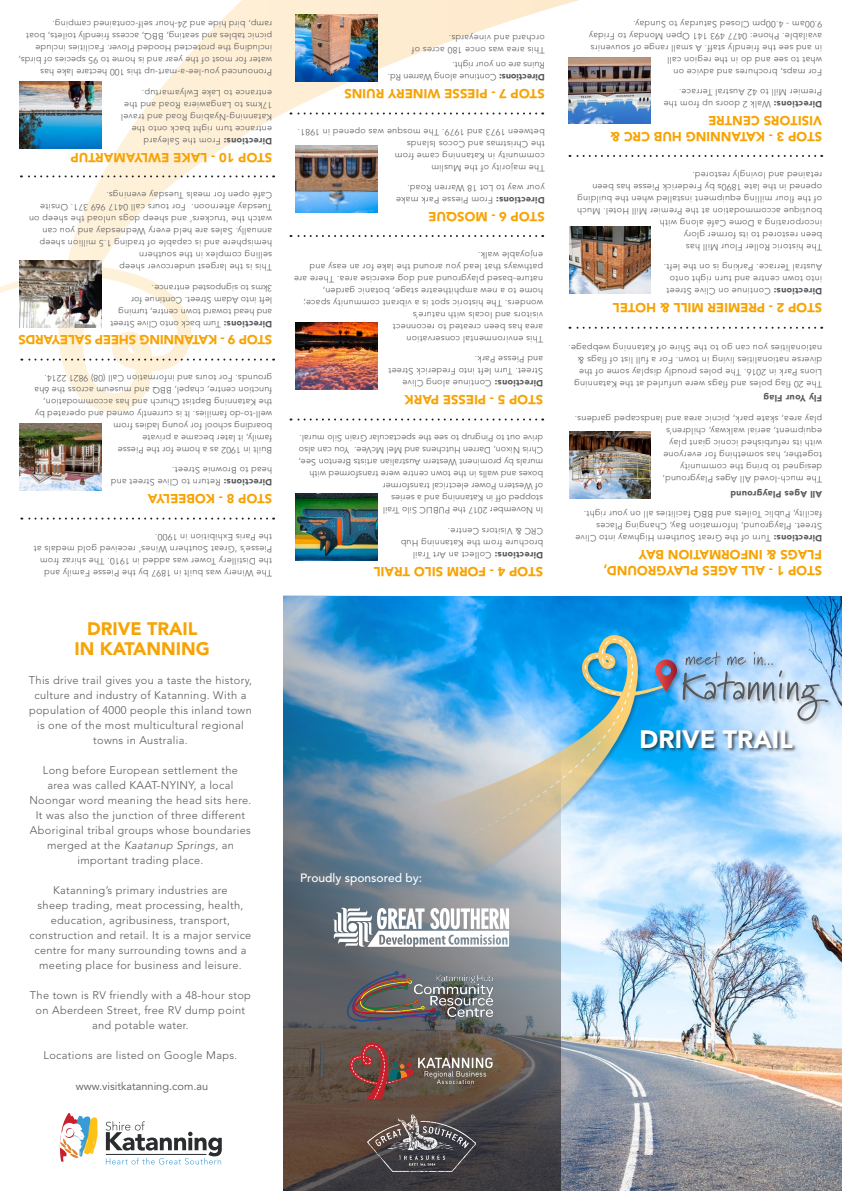
<style>
.page{position:relative;width:842px;height:1191px;background:#fff}
.page>*{position:absolute;margin:0;border:0;box-sizing:border-box;transform-origin:0 0}
.t1{font:900 25px "Avenir LT Std";color:#fff}
.t2{font:900 18px/20px "Avenir LT Std";color:#f7a304;text-align:center}
.t3{font:900 13px/16px "Avenir LT Std";color:#f7a304}
.t4{font:500 12px "Avenir LT Std";color:#fff}
.t5{font:300 11px/15px "Avenir LT Std";letter-spacing:.03em;color:#57585a;text-align:center}
.t6{font:11px "Avenir LT Std";color:#57585a}
.t7{font:300 9px/12px "Avenir LT Std";letter-spacing:.03em;color:#57585a}
.t8{font:300 9px/12px "Avenir LT Std";letter-spacing:.01em;color:#57585a}
.t9{font:300 9px/12px "Avenir LT Std";color:#57585a}
.t10{font:900 9px "Avenir LT Std";letter-spacing:.03em;color:#57585a}
.s1{font-weight:900}
.s2{font-style:italic}
</style>
<div class="page">
<img style="left:561px;top:596px;width:281px;height:595px">
<div style="left:388px;top:635px;width:445px;height:239px;background:#231f20;opacity:.31"></div>
<svg style="left:561px;top:635px;width:105px;height:239px;background:#69c3f5"></svg>
<svg style="left:561px;top:685px;width:70px;height:178px;background:#9fccdc"></svg>
<svg style="left:683px;top:651px;width:145px;height:70px;background:#adc9e3"></svg>
<img style="left:585px;top:639px;width:92px;height:55px">
<svg style="left:106px;top:1121px;width:116px;height:43px"></svg>
<svg style="left:60px;top:1113px;width:38px;height:48px"></svg>
<img style="left:295px;top:494px;width:82px;height:66px">
<svg style="left:0;top:0;width:610px;height:412px"></svg>
<img style="left:569px;top:431px;width:82px;height:67px">
<svg style="left:569px;top:327px;width:246px;height:2px"></svg>
<svg style="left:21px;top:175px;width:246px;height:2px"></svg>
<img style="left:569px;top:227px;width:82px;height:66px">
<img style="left:295px;top:323px;width:82px;height:66px">
<img style="left:295px;top:146px;width:82px;height:66px">
<img style="left:295px;top:15px;width:82px;height:66px">
<svg style="left:569px;top:155px;width:246px;height:2px"></svg>
<img style="left:20px;top:423px;width:82px;height:67px">
<img style="left:20px;top:261px;width:82px;height:66px">
<img style="left:568px;top:57px;width:82px;height:67px">
<img style="left:20px;top:82px;width:82px;height:66px">
<svg style="left:290px;top:418px;width:246px;height:2px"></svg>
<svg style="left:290px;top:235px;width:246px;height:2px"></svg>
<svg style="left:290px;top:112px;width:246px;height:2px"></svg>
<svg style="left:21px;top:517px;width:246px;height:2px"></svg>
<svg style="left:21px;top:358px;width:246px;height:2px"></svg>
<img style="left:283px;top:595px;width:278px;height:596px">
<img style="left:367px;top:1114px;width:108px;height:57px">
<img style="left:348px;top:971px;width:146px;height:51px">
<svg style="left:333px;top:907px;width:176px;height:40px"></svg>
<svg style="left:349px;top:1042px;width:144px;height:57px;background:#73564c"></svg>
<div style="left:640px;top:729px;width:158px;height:24px;background:#231f20;opacity:.75"></div>
<p class="t7" style="left:272px;top:78px;width:255px;rotate:-180deg">Pronounced you-lee-a-mart-up this 100 hectare lake has water for most of the year and is home to 95 species of birds, including the protected Hooded Plover. Facilities include picnic tables and seating, BBQ, access friendly toilets, boat ramp, bird hide and 24-hour self-contained camping.</p>
<p class="t7" style="left:272px;top:147px;width:153px;rotate:-180deg"><span class="s1">Directions:</span> From the Saleyard entrance turn right back onto the<br>Katanning-Nyabing Road and travel<br>17kms to Langawiera Road and the entrance to Lake Ewlyamartup.</p>
<h3 class="t3" style="left:272px;top:165px;width:203px;rotate:-180deg">STOP 10 - LAKE EWLYAMARTUP</h3>
<p class="t7" style="left:272px;top:273px;width:245px;rotate:-180deg">This is the largest undercover sheep<br>selling complex in the southern<br>hemisphere and is capable of trading 1.5 million sheep annually. Sales are held every Wednesday and you can watch the ‘truckers’ and sheep dogs unload the sheep on Tuesday afternoon. For tours call 0417 969 371. Onsite Café open for meals Tuesday evenings.</p>
<p class="t8" style="left:272px;top:330px;width:163px;rotate:-180deg"><span class="s1">Directions:</span> Turn back onto Clive Street and head toward town centre, turning left into Adam Street. Continue for 3kms to signposted entrance.</p>
<h3 class="t3" style="left:272px;top:348px;width:255px;rotate:-180deg">STOP 9 - KATANNING SHEEP SALEYARDS</h3>
<p class="t7" style="left:272px;top:456px;width:239px;rotate:-180deg">Built in 1902 as a home for the Piesse<br>family, it later became a private<br>boarding school for young ladies from<br>well-to-do families. It is currently owned and operated by the Katanning Baptist Church and has accommodation, function centre, chapel, BBQ and museum across the 6ha grounds. For tours and information Call (08) 9821 2214.</p>
<p class="t7" style="left:272px;top:488px;width:163px;rotate:-180deg"><span class="s1">Directions:</span> Return to Clive Street and head to Brownie Street.</p>
<h3 class="t3" style="left:272px;top:507px;width:126px;rotate:-180deg">STOP 8 - KOBEELYA</h3>
<p class="t7" style="left:272px;top:578px;width:240px;rotate:-180deg">The Winery was built in 1897 by the Piesse Family and the Distillery Tower was added in 1910. The shiraz from Piesse’s ‘Great Southern Wines’ received gold medals at the Paris Exhibition in 1900.</p>
<h2 class="t2" style="left:75px;top:618px;width:137px">DRIVE TRAIL<br>IN KATANNING</h2>
<p class="t5" style="left:29px;top:672px;width:225px">This drive trail gives you a taste the history, culture and industry of Katanning. With a population of 4000 people this inland town is one of the most multicultural regional towns in Australia.</p>
<p class="t5" style="left:29px;top:762px;width:224px">Long before European settlement the<br>area was called KAAT-NYINY, a local Noongar word meaning the head sits here.<br>It was also the junction of three different Aboriginal tribal groups whose boundaries merged at the <span class="s2">Kaatanup Springs,</span> an important trading place.</p>
<p class="t5" style="left:30px;top:882px;width:223px">Katanning’s primary industries are<br>sheep trading, meat processing, health, education, agribusiness, transport, construction and retail. It is a major service centre for many surrounding towns and a meeting place for business and leisure.</p>
<p class="t5" style="left:30px;top:987px;width:223px">The town is RV friendly with a 48-hour stop on Aberdeen Street, free RV dump point and potable water.</p>
<p class="t5" style="left:44px;top:1047px;width:195px">Locations are listed on Google Maps.</p>
<p class="t6" style="left:76px;top:1080px;width:134px">www.visitkatanning.com.au</p>
<p class="t7" style="left:545px;top:56px;width:134px;rotate:-180deg">This area was once 180 acres of orchard and vineyards.</p>
<p class="t9" style="left:545px;top:83px;width:158px;rotate:-180deg"><span class="s1">Directions:</span> Continue along Warren Rd.<br>Ruins are on your right.</p>
<h3 class="t3" style="left:545px;top:102px;width:202px;rotate:-180deg">STOP 7 - PIESSE WINERY RUINS</h3>
<p class="t7" style="left:545px;top:174px;width:248px;rotate:-180deg">The majority of the Muslim<br>community in Katanning came from<br>the Christmas and Cocos Islands<br>between 1973 and 1979. The mosque was opened in 1981.</p>
<p class="t7" style="left:545px;top:206px;width:150px;rotate:-180deg"><span class="s1">Directions:</span> From Piesse Park make your way to Lot 18 Warren Road.</p>
<h3 class="t3" style="left:545px;top:224px;width:118px;rotate:-180deg">STOP 6 - MOSQUE</h3>
<p class="t7" style="left:543px;top:345px;width:250px;rotate:-180deg">This environmental conservation<br>area has been created to reconnect<br>visitors and locals with nature’s<br>wonders. The historic spot is a vibrant community space; home to a new amphitheatre stage, botanic garden, nature-based playground and dog exercise area. There are pathways that lead you around the lake for an easy and enjoyable walk.</p>
<p class="t7" style="left:543px;top:389px;width:156px;rotate:-180deg"><span class="s1">Directions:</span> Continue along Clive<br>Street. Turn left into Frederick Street and Piesse Park.</p>
<h3 class="t3" style="left:543px;top:408px;width:140px;rotate:-180deg">STOP 5 - PIESSE PARK</h3>
<p class="t8" style="left:543px;top:516px;width:246px;rotate:-180deg">In November 2017 the PUBLIC Silo Trail<br>stopped off in Katanning and a series<br>of Western Power electrical transformer<br>boxes and walls in the town centre were transformed with murals by prominent Western Australian artists Brenton See, Chris Nixon, Darren Hutchens and Mel McVee. You can also drive out to Pingrup to see the spectacular Grain Silo mural.</p>
<p class="t7" style="left:543px;top:561px;width:144px;rotate:-180deg"><span class="s1">Directions:</span> Collect an Art Trail brochure from the Katanning Hub<br>CRC &amp; Visitors Centre.</p>
<h3 class="t3" style="left:543px;top:579px;width:171px;rotate:-180deg">STOP 4 - FORM SILO TRAIL</h3>
<h3 class="t4" style="left:300px;top:870px;width:123px">Proudly sponsored by:</h3>
<p class="t7" style="left:822px;top:78px;width:235px;rotate:-180deg">For maps, brochures and advice on<br>what to see and do in the region call<br>in and see the friendly staff. A small range of souvenirs available. Phone: 0477 493 141 Open Monday to Friday 9.00am - 4.00pm Closed Saturday to Sunday.</p>
<p class="t7" style="left:822px;top:110px;width:160px;rotate:-180deg"><span class="s1">Directions:</span> Walk 2 doors up from the<br>Premier Mill to 42 Austral Terrace.</p>
<h3 class="t3" style="left:822px;top:145px;width:214px;rotate:-180deg">STOP 3 - KATANNING HUB CRC &amp;<br>VISITORS CENTRE</h3>
<p class="t7" style="left:822px;top:253px;width:246px;rotate:-180deg">The historic Roller Flour Mill has<br>been restored to its former glory<br>incorporating a Dome Café along with<br>boutique accommodation at the Premier Mill Hotel. Much of the flour milling equipment installed when the building opened in the late 1890s by Frederick Piesse has been retained and lovingly restored.</p>
<p class="t7" style="left:822px;top:297px;width:160px;rotate:-180deg"><span class="s1">Directions:</span> Continue on Clive Street into town centre and turn right onto<br>Austral Terrace. Parking is on the left.</p>
<h3 class="t3" style="left:822px;top:316px;width:211px;rotate:-180deg">STOP 2 - PREMIER MILL &amp; HOTEL</h3>
<p class="t7" style="left:822px;top:389px;width:255px;rotate:-180deg">The 20 flag poles and flags were unfurled at the Katanning Lions Park in 2016. The poles proudly display some of the diverse nationalities living in town. For a full list of flags &amp; nationalities you can go to the Shire of Katanning webpage.</p>
<p class="t10" style="left:822px;top:404px;width:60px;rotate:-180deg">Fly Your Flag</p>
<p class="t7" style="left:822px;top:485px;width:249px;rotate:-180deg">The much-loved All Ages Playground,<br>designed to bring the community<br>together, has something for everyone<br>with its refurbished iconic giant play<br>equipment, aerial walkway, children’s<br>play area, skate park, picnic area and landscaped gardens.</p>
<p class="t10" style="left:822px;top:499px;width:93px;rotate:-180deg">All Ages Playground</p>
<p class="t7" style="left:822px;top:544px;width:248px;rotate:-180deg"><span class="s1">Directions:</span> Turn of the Great Southern Highway into Clive<br>Street. Playground, Information Bay, Changing Places facility, Public Toilets and BBQ facilities all on your right.</p>
<h3 class="t3" style="left:822px;top:578px;width:221px;rotate:-180deg">STOP 1 - ALL AGES PLAYGROUND,<br>FLAGS &amp; INFORMATION BAY</h3>
<h1 class="t1" style="left:639px;top:724px;width:155px">DRIVE TRAIL</h1>
</div>
